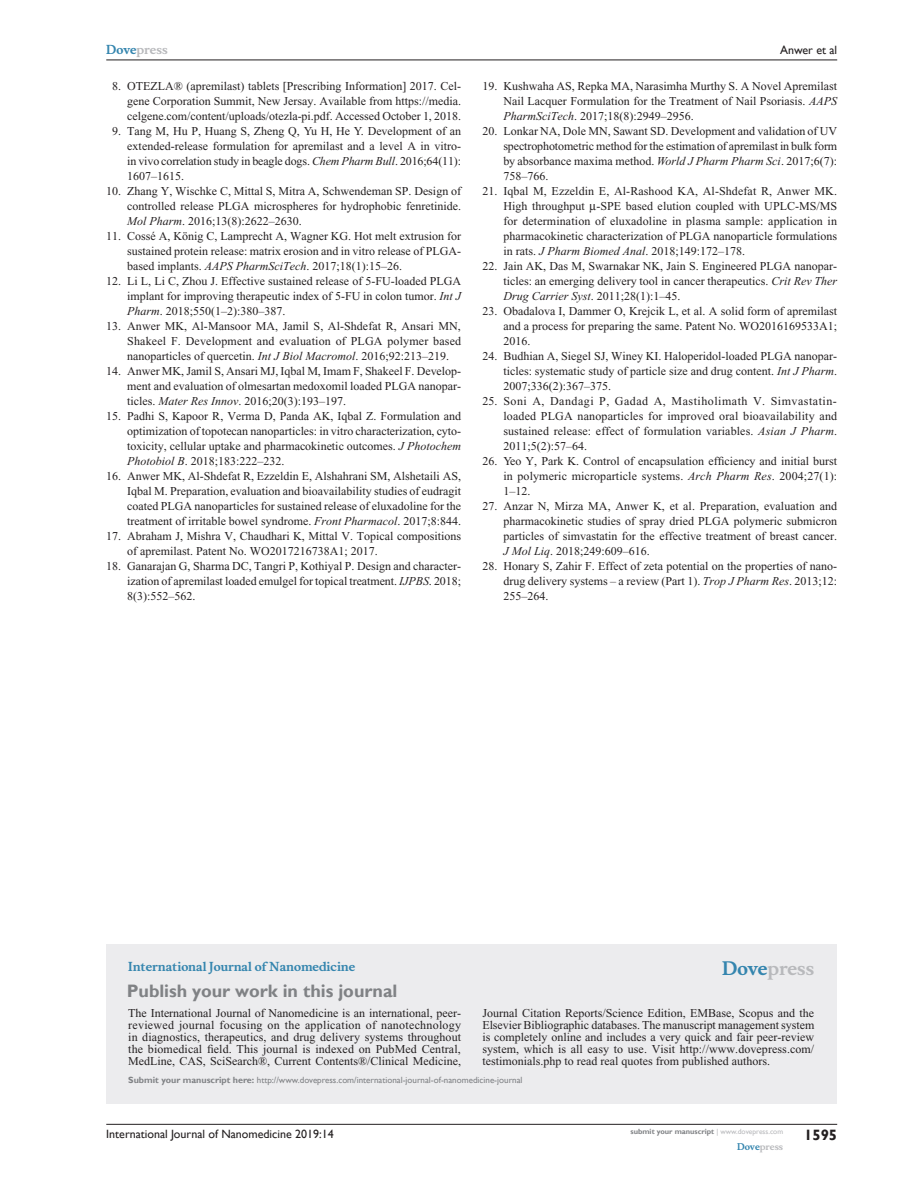
<style>
.page{position:relative;width:918px;height:1188px;background:#fff}
.page>*{position:absolute;margin:0;border:0;box-sizing:border-box;transform-origin:0 0}
.t1{font:700 18px "Gill Sans";color:#808285}
.t2{font:700 18px "Musee";color:#b8b9bc}
.t3{font:700 15px "Gill Sans";color:#231f20}
.RefNL2{font:12px/15px "Times New Roman";color:#231f20;text-align:justify}
.t4{font:12px "Gill Sans";color:#231f20}
.t5{font:700 12px "Musee";color:#3485ae}
.t6{font:700 12px "Musee";color:#b8b9bc}
.t7{font:9px "Gill Sans";color:#808285}
.t8{font:700 9px "Musee";color:#b8b9bc}
.t9{font:700 7.5px "Gill Sans";color:#808285}
.s1{color:#3485ae}
.s2{font-style:italic}
.s3{font-weight:700}
.s4{font-weight:400;color:#b8b9bc}
</style>
<div class="page">
<div style="left:106px;top:944px;width:731px;height:159px;background:#ececee"></div>
<hr style="left:106px;top:1124px;width:731px;height:1px;background:#231f20">
<hr style="left:106px;top:60px;width:731px;height:1px;background:#231f20">
<p class="t6" style="left:106px;top:43px;width:63px"><span class="s1">Dove</span>press</p>
<p class="RefNL2" style="left:127px;top:79px;width:335px;text-indent:-15px">8. OTEZLA® (apremilast) tablets [Prescribing Information] 2017. Cel&shy;gene Corporation Summit, New Jersay. Available from https://media. celgene.com/content/uploads/otezla-pi.pdf. Accessed October 1, 2018.</p>
<p class="RefNL2" style="left:127px;top:124px;width:336px;text-indent:-15px">9. Tang M, Hu P, Huang S, Zheng Q, Yu H, He Y. Development of an extended-release formulation for apremilast and a level A in vitro&shy;in vivo correlation study in beagle dogs. <span class="s2">Chem Pharm Bull</span>. 2016;64(11):<br>1607–1615.</p>
<p class="RefNL2" style="left:127px;top:184px;width:335px;text-indent:-21px">10. Zhang Y, Wischke C, Mittal S, Mitra A, Schwendeman SP. Design of controlled release PLGA microspheres for hydrophobic fenretinide.<br><span class="s2">Mol Pharm</span>. 2016;13(8):2622–2630.</p>
<p class="RefNL2" style="left:127px;top:229px;width:335px;text-indent:-21px">11. Cossé A, König C, Lamprecht A, Wagner KG. Hot melt extrusion for sustained protein release: matrix erosion and in vitro release of PLGA&shy;based implants. <span class="s2">AAPS PharmSciTech</span>. 2017;18(1):15–26.</p>
<p class="RefNL2" style="left:127px;top:274px;width:335px;text-indent:-21px">12. Li L, Li C, Zhou J. Effective sustained release of 5-FU-loaded PLGA implant for improving therapeutic index of 5-FU in colon tumor. <span class="s2">Int J Pharm</span>. 2018;550(1–2):380–387.</p>
<p class="RefNL2" style="left:127px;top:319px;width:336px;text-indent:-21px">13. Anwer MK, Al-Mansoor MA, Jamil S, Al-Shdefat R, Ansari MN, Shakeel F. Development and evaluation of PLGA polymer based nanoparticles of quercetin. <span class="s2">Int J Biol Macromol</span>. 2016;92:213–219.</p>
<p class="RefNL2" style="left:127px;top:364px;width:335px;text-indent:-21px">14. Anwer MK, Jamil S, Ansari MJ, Iqbal M, Imam F, Shakeel F. Develop&shy;ment and evaluation of olmesartan medoxomil loaded PLGA nanopar&shy;ticles. <span class="s2">Mater Res Innov</span>. 2016;20(3):193–197.</p>
<p class="RefNL2" style="left:127px;top:409px;width:335px;text-indent:-21px">15. Padhi S, Kapoor R, Verma D, Panda AK, Iqbal Z. Formulation and optimization of topotecan nanoparticles: in vitro characterization, cyto&shy;toxicity, cellular uptake and pharmacokinetic outcomes. <span class="s2">J Photochem Photobiol B</span>. 2018;183:222–232.</p>
<p class="RefNL2" style="left:127px;top:469px;width:335px;text-indent:-21px">16. Anwer MK, Al-Shdefat R, Ezzeldin E, Alshahrani SM, Alshetaili AS, Iqbal M. Preparation, evaluation and bioavailability studies of eudragit coated PLGA nanoparticles for sustained release of eluxadoline for the treatment of irritable bowel syndrome. <span class="s2">Front Pharmacol</span>. 2017;8:844.</p>
<p class="RefNL2" style="left:127px;top:529px;width:335px;text-indent:-21px">17. Abraham J, Mishra V, Chaudhari K, Mittal V. Topical compositions of apremilast. Patent No. WO2017216738A1; 2017.</p>
<p class="RefNL2" style="left:127px;top:559px;width:335px;text-indent:-21px">18. Ganarajan G, Sharma DC, Tangri P, Kothiyal P. Design and character&shy;ization of apremilast loaded emulgel for topical treatment. <span class="s2">IJPBS</span>. 2018; 8(3):552–562.</p>
<p class="t4" style="left:780px;top:43px;width:59px">Anwer et al</p>
<p class="RefNL2" style="left:503px;top:79px;width:335px;text-indent:-21px">19. Kushwaha AS, Repka MA, Narasimha Murthy S. A Novel Apremilast Nail Lacquer Formulation for the Treatment of Nail Psoriasis. <span class="s2">AAPS PharmSciTech</span>. 2017;18(8):2949–2956.</p>
<p class="RefNL2" style="left:503px;top:124px;width:335px;text-indent:-21px">20. Lonkar NA, Dole MN, Sawant SD. Development and validation of UV spectrophotometric method for the estimation of apremilast in bulk form by absorbance maxima method. <span class="s2">World J Pharm Pharm Sci</span>. 2017;6(7):<br>758–766.</p>
<p class="RefNL2" style="left:503px;top:184px;width:335px;text-indent:-21px">21. Iqbal M, Ezzeldin E, Al-Rashood KA, Al-Shdefat R, Anwer MK.<br>High throughput -SPE based elution coupled with UPLC-MS/MS for determination of eluxadoline in plasma sample: application in pharmacokinetic characterization of PLGA nanoparticle formulations in rats. <span class="s2">J Pharm Biomed Anal</span>. 2018;149:172–178.</p>
<p class="RefNL2" style="left:503px;top:259px;width:335px;text-indent:-21px">22. Jain AK, Das M, Swarnakar NK, Jain S. Engineered PLGA nanopar&shy;ticles: an emerging delivery tool in cancer therapeutics. <span class="s2">Crit Rev Ther Drug Carrier Syst</span>. 2011;28(1):1–45.</p>
<p class="RefNL2" style="left:503px;top:304px;width:335px;text-indent:-21px">23. Obadalova I, Dammer O, Krejcik L, et al. A solid form of apremilast and a process for preparing the same. Patent No. WO2016169533A1; 2016.</p>
<p class="RefNL2" style="left:503px;top:349px;width:335px;text-indent:-21px">24. Budhian A, Siegel SJ, Winey KI. Haloperidol-loaded PLGA nanopar&shy;ticles: systematic study of particle size and drug content. <span class="s2">Int J Pharm</span>.<br>2007;336(2):367–375.</p>
<p class="RefNL2" style="left:503px;top:394px;width:335px;text-indent:-21px">25. Soni A, Dandagi P, Gadad A, Mastiholimath V. Simvastatin&shy;loaded PLGA nanoparticles for improved oral bioavailability and sustained release: effect of formulation variables. <span class="s2">Asian J Pharm</span>.<br>2011;5(2):57–64.</p>
<p class="RefNL2" style="left:503px;top:454px;width:335px;text-indent:-21px">26. Yeo Y, Park K. Control of encapsulation efficiency and initial burst in polymeric microparticle systems. <span class="s2">Arch Pharm Res</span>. 2004;27(1):<br>1–12.</p>
<p class="RefNL2" style="left:503px;top:499px;width:335px;text-indent:-21px">27. Anzar N, Mirza MA, Anwer K, et al. Preparation, evaluation and pharmacokinetic studies of spray dried PLGA polymeric submicron particles of simvastatin for the effective treatment of breast cancer.<br><span class="s2">J Mol Liq</span>. 2018;249:609–616.</p>
<p class="RefNL2" style="left:503px;top:559px;width:335px;text-indent:-21px">28. Honary S, Zahir F. Effect of zeta potential on the properties of nano&shy;drug delivery systems – a review (Part 1). <span class="s2">Trop J Pharm Res</span>. 2013;12:<br>255–264.</p>
<p class="t5" style="left:128px;top:959px;width:228px">International Journal of Nanomedicine</p>
<h1 class="t1" style="left:127px;top:980px;width:272px">Publish your work in this journal</h1>
<h1 class="t2" style="left:722px;top:958px;width:94px"><span class="s1">Dove</span>press</h1>
<p class="RefNL2" style="left:128px;top:1007px;width:334px;line-height:12px">The International Journal of Nanomedicine is an international, peer&shy;reviewed journal focusing on the application of nanotechnology in diagnostics, therapeutics, and drug delivery systems throughout the biomedical field. This journal is indexed on PubMed Central, MedLine, CAS, SciSearch®, Current Contents®/Clinical Medicine,</p>
<p class="RefNL2" style="left:482px;top:1007px;width:334px;line-height:12px">Journal Citation Reports/Science Edition, EMBase, Scopus and the Elsevier Bibliographic databases. The manuscript management system is completely online and includes a very quick and fair peer-review system, which is all easy to use. Visit http://www.dovepress.com/ testimonials.php to read real quotes from published authors.</p>
<p class="t7" style="left:128px;top:1075px;width:396px"><span class="s3">Submit your manuscript here:</span> http://www.dovepress.com/international-journal-of-nanomedicine-journal</p>
<p class="t4" style="left:106px;top:1127px;width:229px">International Journal of Nanomedicine 2019:14</p>
<p class="t9" style="left:631px;top:1127px;width:154px">submit your manuscript <span class="s4">| www.dovepress.com</span></p>
<p class="t8" style="left:737px;top:1141px;width:48px"><span class="s1">Dove</span>press</p>
<p class="t3" style="left:804px;top:1126px;width:35px">1595</p>
</div>
